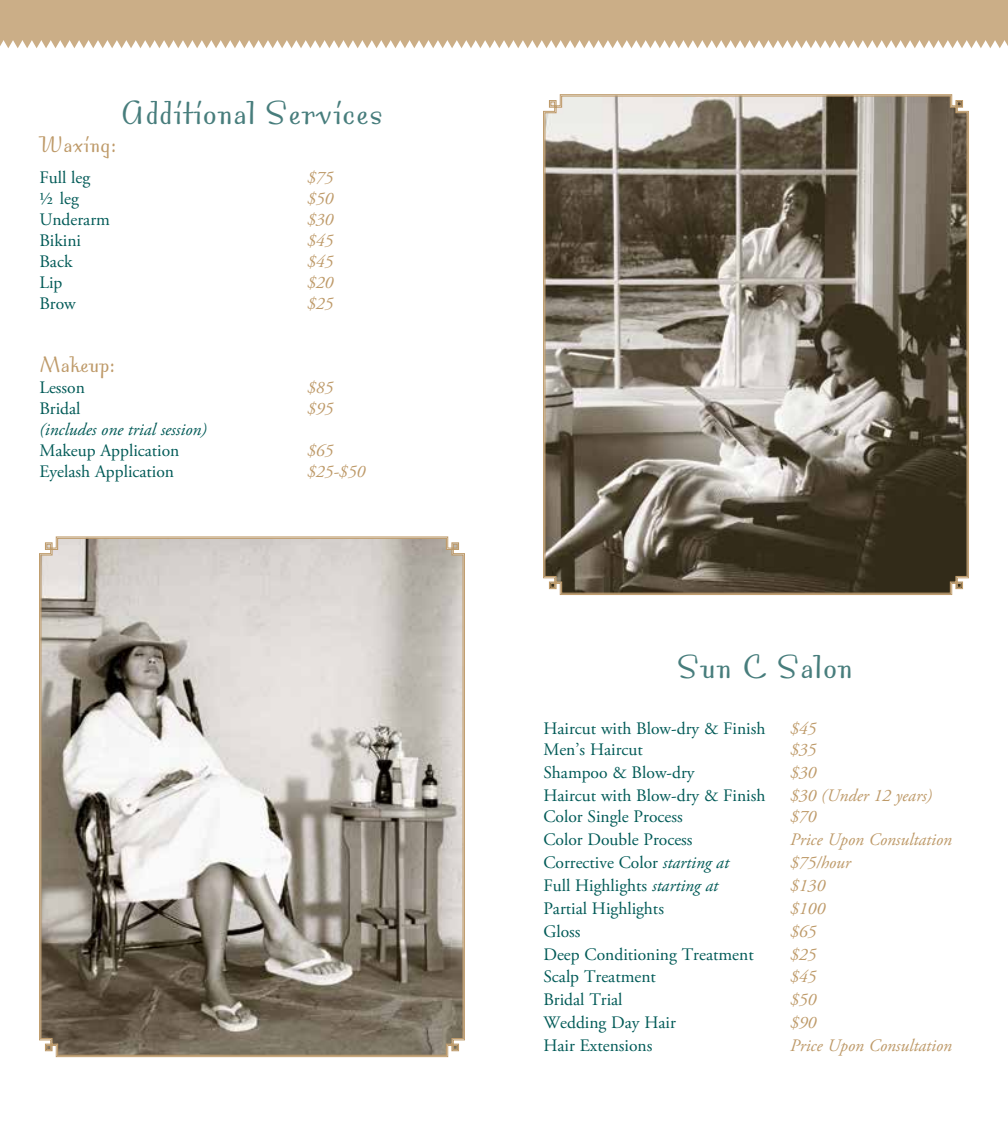
<style>
.page{position:relative;width:1008px;height:1134px;background:#fff}
.page>*{position:absolute;margin:0;border:0;box-sizing:border-box;transform-origin:0 0}
.t1{font:38.5px "Bossa Nova MVB";letter-spacing:.02em;color:#477d7c}
.t2{font:26.25px "Bossa Nova MVB";letter-spacing:.01em;color:#be9a69}
.t3{font:17.5px "Adobe Garamond Pro";color:#005a57}
.t4{font:italic 17.5px "Adobe Garamond Pro";color:#be9a69}
.t5{font:italic 17.5px "Adobe Garamond Pro";color:#005a57}
.s1{font-style:italic}
</style>
<div class="page">
<svg style="left:544px;top:95px;width:424px;height:499px;background:#7b7265"></svg>
<svg style="left:40px;top:537px;width:424px;height:519px;background:#aea89f"></svg>
<div style="left:0;top:0;width:1008px;height:40px;background:#cbae87"></div>
<svg style="left:0;top:40px;width:1008px;height:8px"></svg>
<h1 class="t1" style="left:121px;top:93px;width:263px">Additional Services</h1>
<h2 class="t2" style="left:39px;top:131px;width:79px">Waxing:</h2>
<p class="t3" style="left:39px;top:167px;width:52px">Full leg</p>
<p class="t4" style="left:307px;top:167px;width:28px">$75</p>
<p class="t3" style="left:39px;top:188px;width:41px">½ leg</p>
<p class="t4" style="left:307px;top:188px;width:28px">$50</p>
<p class="t3" style="left:39px;top:209px;width:72px">Underarm</p>
<p class="t4" style="left:307px;top:209px;width:28px">$30</p>
<p class="t3" style="left:39px;top:230px;width:43px">Bikini</p>
<p class="t4" style="left:307px;top:230px;width:28px">$45</p>
<p class="t3" style="left:39px;top:251px;width:35px">Back</p>
<p class="t4" style="left:307px;top:251px;width:28px">$45</p>
<p class="t3" style="left:39px;top:272px;width:25px">Lip</p>
<p class="t4" style="left:307px;top:272px;width:28px">$20</p>
<p class="t3" style="left:39px;top:293px;width:38px">Brow</p>
<p class="t4" style="left:307px;top:293px;width:28px">$25</p>
<h2 class="t2" style="left:39px;top:351px;width:77px">Makeup:</h2>
<p class="t3" style="left:39px;top:377px;width:47px">Lesson</p>
<p class="t4" style="left:307px;top:377px;width:28px">$85</p>
<p class="t3" style="left:39px;top:398px;width:43px">Bridal</p>
<p class="t4" style="left:307px;top:398px;width:28px">$95</p>
<p class="t5" style="left:39px;top:419px;width:169px">(includes one trial session)</p>
<p class="t3" style="left:39px;top:440px;width:142px">Makeup Application</p>
<p class="t4" style="left:307px;top:440px;width:28px">$65</p>
<p class="t3" style="left:39px;top:461px;width:136px">Eyelash Application</p>
<p class="t4" style="left:307px;top:461px;width:60px">$25-$50</p>
<h1 class="t1" style="left:678px;top:647px;width:177px">Sun C Salon</h1>
<p class="t3" style="left:543px;top:718px;width:224px">Haircut with Blow-dry &amp; Finish</p>
<p class="t4" style="left:790px;top:718px;width:28px">$45</p>
<p class="t3" style="left:543px;top:739px;width:101px">Men’s Haircut</p>
<p class="t4" style="left:790px;top:739px;width:28px">$35</p>
<p class="t3" style="left:543px;top:762px;width:153px">Shampoo &amp; Blow-dry</p>
<p class="t4" style="left:790px;top:762px;width:28px">$30</p>
<p class="t3" style="left:543px;top:785px;width:224px">Haircut with Blow-dry &amp; Finish</p>
<p class="t4" style="left:790px;top:785px;width:144px">$30 (Under 12 years)</p>
<p class="t3" style="left:543px;top:806px;width:141px">Color Single Process</p>
<p class="t4" style="left:790px;top:806px;width:28px">$70</p>
<p class="t3" style="left:543px;top:829px;width:151px">Color Double Process</p>
<p class="t4" style="left:790px;top:829px;width:163px">Price Upon Consultation</p>
<p class="t3" style="left:543px;top:852px;width:187px">Corrective Color <span class="s1">starting at</span></p>
<p class="t4" style="left:790px;top:852px;width:62px">$75/hour</p>
<p class="t3" style="left:543px;top:875px;width:176px">Full Highlights <span class="s1">starting at</span></p>
<p class="t4" style="left:790px;top:875px;width:36px">$130</p>
<p class="t3" style="left:543px;top:898px;width:122px">Partial Highlights</p>
<p class="t4" style="left:790px;top:898px;width:36px">$100</p>
<p class="t3" style="left:543px;top:921px;width:39px">Gloss</p>
<p class="t4" style="left:790px;top:921px;width:28px">$65</p>
<p class="t3" style="left:543px;top:944px;width:212px">Deep Conditioning Treatment</p>
<p class="t4" style="left:790px;top:944px;width:28px">$25</p>
<p class="t3" style="left:543px;top:966px;width:114px">Scalp Treatment</p>
<p class="t4" style="left:790px;top:966px;width:28px">$45</p>
<p class="t3" style="left:543px;top:989px;width:81px">Bridal Trial</p>
<p class="t4" style="left:790px;top:989px;width:28px">$50</p>
<p class="t3" style="left:543px;top:1012px;width:134px">Wedding Day Hair</p>
<p class="t4" style="left:790px;top:1012px;width:28px">$90</p>
<p class="t3" style="left:543px;top:1035px;width:111px">Hair Extensions</p>
<p class="t4" style="left:790px;top:1035px;width:163px">Price Upon Consultation</p>
</div>
